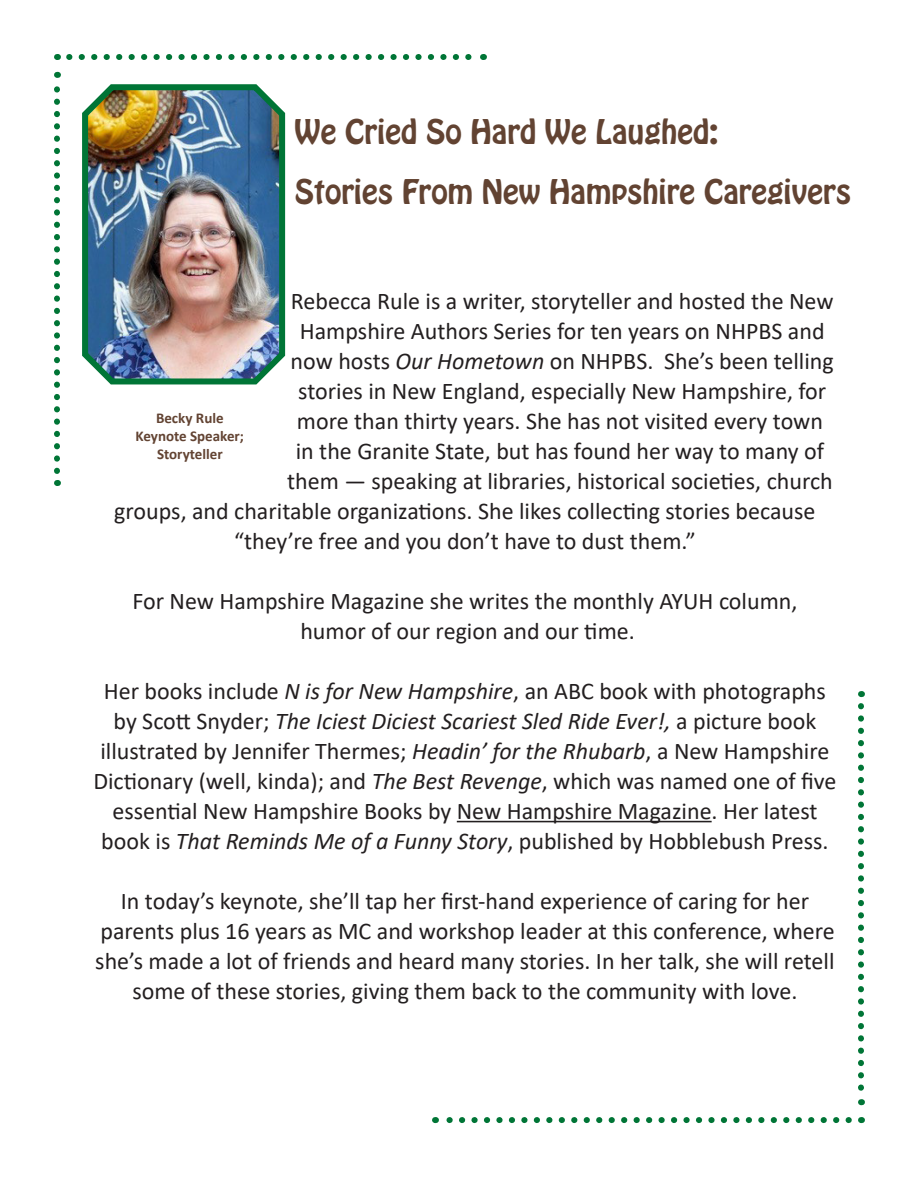
<style>
.page{position:relative;width:918px;height:1188px;background:#fff}
.page>*{position:absolute;margin:0;border:0;box-sizing:border-box;transform-origin:0 0}
.t1{font:30px "Hobo Std";color:#624332}
.t2{font:24px/30px "Calibri";color:#231f20;text-align:center}
.t3{font:700 15px/18px "Calibri";color:#624332;text-align:center}
.s1{font-style:italic}
</style>
<div class="page">
<img style="left:82px;top:84px;width:204px;height:301px">
<svg style="left:69px;top:54px;width:403px;height:6px"></svg>
<svg style="left:54px;top:72px;width:6px;height:399px"></svg>
<svg style="left:435px;top:1117px;width:414px;height:6px"></svg>
<svg style="left:858px;top:706px;width:6px;height:399px"></svg>
<hr style="left:457px;top:821px;width:255px;height:1px;background:#231f20">
<p class="t1" style="left:295px;top:111px;width:425px">We Cried So Hard We Laughed:</p>
<p class="t1" style="left:295px;top:171px;width:558px">Stories From New Hampshire Caregivers</p>
<p class="t2" style="left:291px;top:285px;width:544px">Rebecca Rule is a writer, storyteller and hosted the New</p>
<p class="t2" style="left:300px;top:315px;width:526px">Hampshire Authors Series for ten years on NHPBS and</p>
<p class="t2" style="left:291px;top:345px;width:545px">now hosts <span class="s1">Our Hometown</span> on NHPBS. She’s been telling</p>
<p class="t2" style="left:298px;top:375px;width:530px">stories in New England, especially New Hampshire, for</p>
<p class="t2" style="left:297px;top:405px;width:528px">more than thirty years. She has not visited every town</p>
<p class="t2" style="left:296px;top:435px;width:530px">in the Granite State, but has found her way to many of</p>
<p class="t2" style="left:287px;top:465px;width:547px">them — speaking at libraries, historical societies, church</p>
<p class="t2" style="left:114px;top:495px;width:703px">groups, and charitable organizations. She likes collecting stories because</p>
<p class="t2" style="left:234px;top:525px;width:463px">“they’re free and you don’t have to dust them.”</p>
<p class="t2" style="left:132px;top:585px;width:667px">For New Hampshire Magazine she writes the monthly AYUH column,</p>
<p class="t2" style="left:300px;top:615px;width:336px">humor of our region and our time.</p>
<p class="t2" style="left:93px;top:675px;width:745px">Her books include <span class="s1">N is for New Hampshire</span>, an ABC book with photographs by Scott Snyder; <span class="s1">The Iciest Diciest Scariest Sled Ride Ever!,</span> a picture book illustrated by Jennifer Thermes; <span class="s1">Headin’ for the Rhubarb</span>, a New Hampshire Dictionary (well, kinda); and <span class="s1">The Best Revenge</span>, which was named one of five essential New Hampshire Books by New Hampshire Magazine. Her latest book is <span class="s1">That Reminds Me of a Funny Story</span>, published by Hobblebush Press.</p>
<p class="t2" style="left:121px;top:885px;width:690px">In today’s keynote, she’ll tap her first-hand experience of caring for her</p>
<p class="t2" style="left:95px;top:915px;width:741px">parents plus 16 years as MC and workshop leader at this conference, where she’s made a lot of friends and heard many stories. In her talk, she will retell some of these stories, giving them back to the community with love.</p>
<p class="t3" style="left:156px;top:409px;width:69px">Becky Rule</p>
<p class="t3" style="left:136px;top:427px;width:110px">Keynote Speaker;<br>Storyteller</p>
</div>
